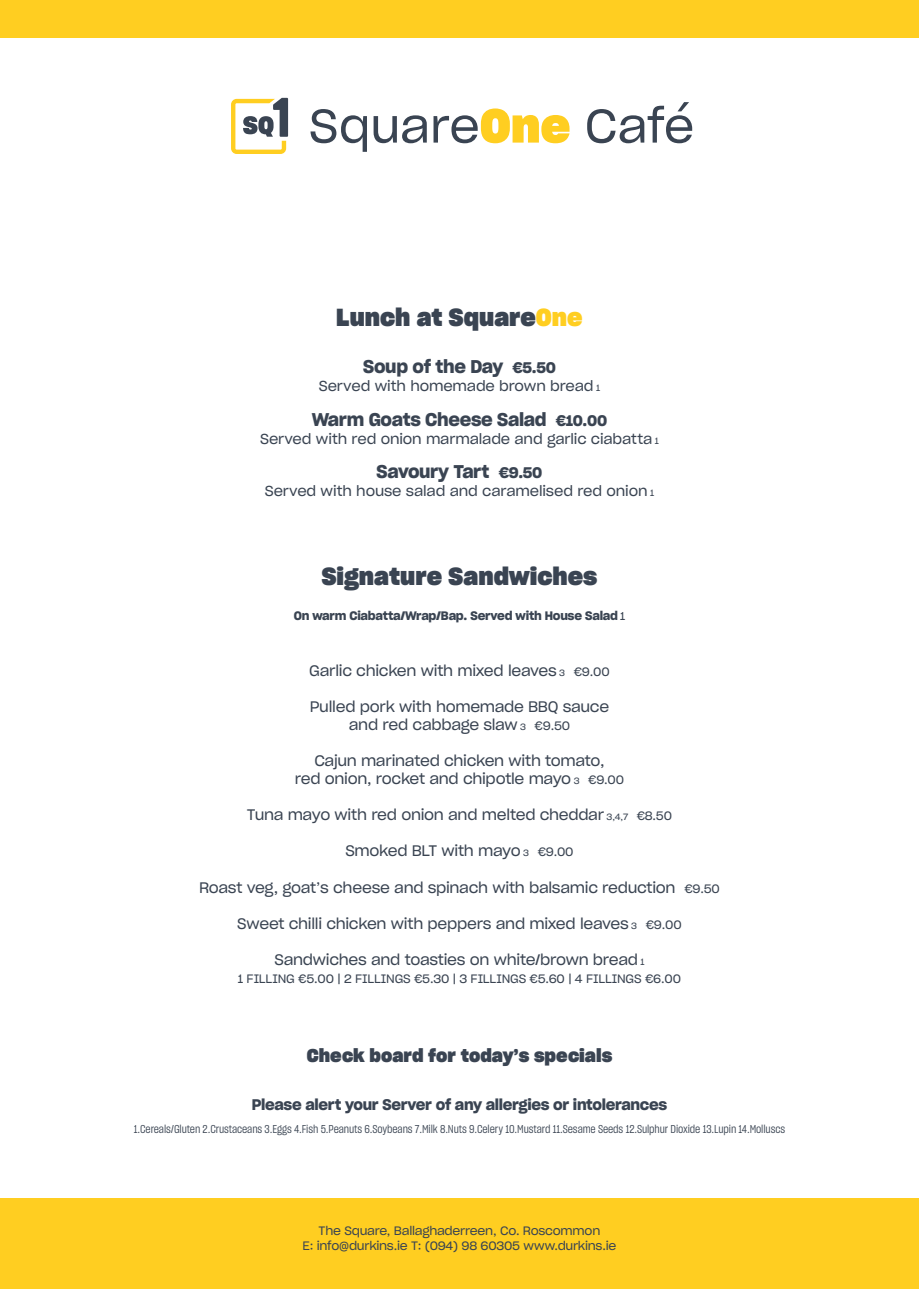
<style>
.page{position:relative;width:919px;height:1289px;background:#fff}
.page>*{position:absolute;margin:0;border:0;box-sizing:border-box;transform-origin:0 0}
.Body{font:24px "Sharp Grotesk Bold 20";color:#3a4452}
.Dish{font:18px "Sharp Grotesk Semi Bold 20";letter-spacing:-.02em;color:#3a4452}
.Body-2{font:18px "Sharp Grotesk Bold 20";color:#3a4452}
.Body-3{font:15px/18px "Sharp Grotesk Book 20";letter-spacing:-.02em;color:#3a4452;text-align:center}
.Price{font:15px "Sharp Grotesk Semi Bold 20";letter-spacing:-.02em;color:#3a4452}
.Body-4{font:14.25px "Sharp Grotesk Book 20";letter-spacing:-.01em;color:#3a4452}
.Dish-2{font:12px "Sharp Grotesk Book 20";letter-spacing:-.02em;color:#3a4452}
.Body-5{font:12px "Sharp Grotesk Book 20";letter-spacing:-.02em;color:#3a4452}
.Body-6{font:12px "Sharp Grotesk Semi Bold 20";letter-spacing:-.02em;color:#3a4452}
.Body-7{font:11.25px "Sharp Grotesk Book 15";letter-spacing:-.01em;color:#3a4452}
.s1{color:#ffce21}
.s2{font-size:15px}
.s3{font-size:9px}
.s4{font-family:"Sharp Grotesk Book 20";font-size:11.25px}
.s5{font-size:12px}
</style>
<div class="page">
<div style="left:0;top:0;width:918px;height:1288px;background:#ffce21"></div>
<div style="left:0;top:38px;width:918px;height:1159px;background:#fff"></div>
<svg style="left:310px;top:109px;width:57px;height:43px"></svg>
<svg style="left:373px;top:115px;width:54px;height:28px"></svg>
<svg style="left:433px;top:108px;width:136px;height:35px"></svg>
<svg style="left:587px;top:102px;width:105px;height:41px"></svg>
<svg style="left:231px;top:98px;width:57px;height:56px"></svg>
<p class="Body" style="left:336px;top:299px;width:248px">Lunch at Square<span class="s1">One</span></p>
<p class="Dish" style="left:363px;top:352px;width:194px">Soup of the Day <span class="s2">€5.50</span></p>
<p class="Body-4" style="left:319px;top:375px;width:283px">Served with homemade brown bread <span class="s3">1</span></p>
<p class="Dish" style="left:312px;top:405px;width:297px">Warm Goats Cheese Salad <span class="s2">€10.00</span></p>
<p class="Body-4" style="left:260px;top:427px;width:400px">Served with red onion marmalade and garlic ciabatta <span class="s3">1</span></p>
<p class="Dish" style="left:376px;top:457px;width:167px">Savoury Tart <span class="s2">€9.50</span></p>
<p class="Body-4" style="left:265px;top:479px;width:391px">Served with house salad and caramelised red onion <span class="s3">1</span></p>
<p class="Body" style="left:321px;top:557px;width:277px">Signature Sandwiches</p>
<p class="Body-6" style="left:294px;top:605px;width:333px">On warm Ciabatta/Wrap/Bap. Served with House Salad <span class="s4">1</span></p>
<p class="Body-3" style="left:309px;top:661px;width:302px">Garlic chicken with mixed leaves <span class="s3">3</span> <span class="s5">€9.00</span></p>
<p class="Body-3" style="left:309px;top:697px;width:301px">Pulled pork with homemade BBQ sauce and red cabbage slaw <span class="s3">3</span> <span class="s5">€9.50</span></p>
<p class="Body-3" style="left:295px;top:751px;width:331px">Cajun marinated chicken with tomato,<br>red onion, rocket and chipotle mayo <span class="s3">3</span> <span class="s5">€9.00</span></p>
<p class="Body-3" style="left:247px;top:805px;width:426px">Tuna mayo with red onion and melted cheddar <span class="s3">3,4,7</span> <span class="s5">€8.50</span></p>
<p class="Body-3" style="left:345px;top:841px;width:230px">Smoked BLT with mayo <span class="s3">3</span> <span class="s5">€9.00</span></p>
<p class="Body-3" style="left:199px;top:877px;width:522px">Roast veg, goat’s cheese and spinach with balsamic reduction <span class="s5">€9.50</span></p>
<p class="Body-3" style="left:237px;top:913px;width:446px">Sweet chilli chicken with peppers and mixed leaves <span class="s3">3</span> <span class="s5">€9.00</span></p>
<p class="Body-3" style="left:274px;top:949px;width:371px">Sandwiches and toasties on white/brown bread <span class="s3">1</span></p>
<p class="Body-5" style="left:238px;top:968px;width:444px">1 FILLING €5.00 | 2 FILLINGS €5.30 | 3 FILLINGS €5.60 | 4 FILLINGS €6.00</p>
<p class="Body-2" style="left:307px;top:1041px;width:307px">Check board for today’s specials</p>
<p class="Price" style="left:252px;top:1092px;width:417px">Please alert your Server of any allergies or intolerances</p>
<p class="Body-7" style="left:134px;top:1120px;width:652px">1.Cereals/Gluten 2.Crustaceans 3.Eggs 4.Fish 5.Peanuts 6.Soybeans 7.Milk 8.Nuts 9.Celery 10.Mustard 11.Sesame Seeds 12.Sulphur Dioxide 13.Lupin 14.Molluscs</p>
<p class="Dish-2" style="left:318px;top:1220px;width:283px">The Square, Ballaghaderreen, Co. Roscommon</p>
<p class="Dish-2" style="left:302px;top:1235px;width:315px">E: info@durkins.ie T: (094) 98 60305 www.durkins.ie</p>
</div>
